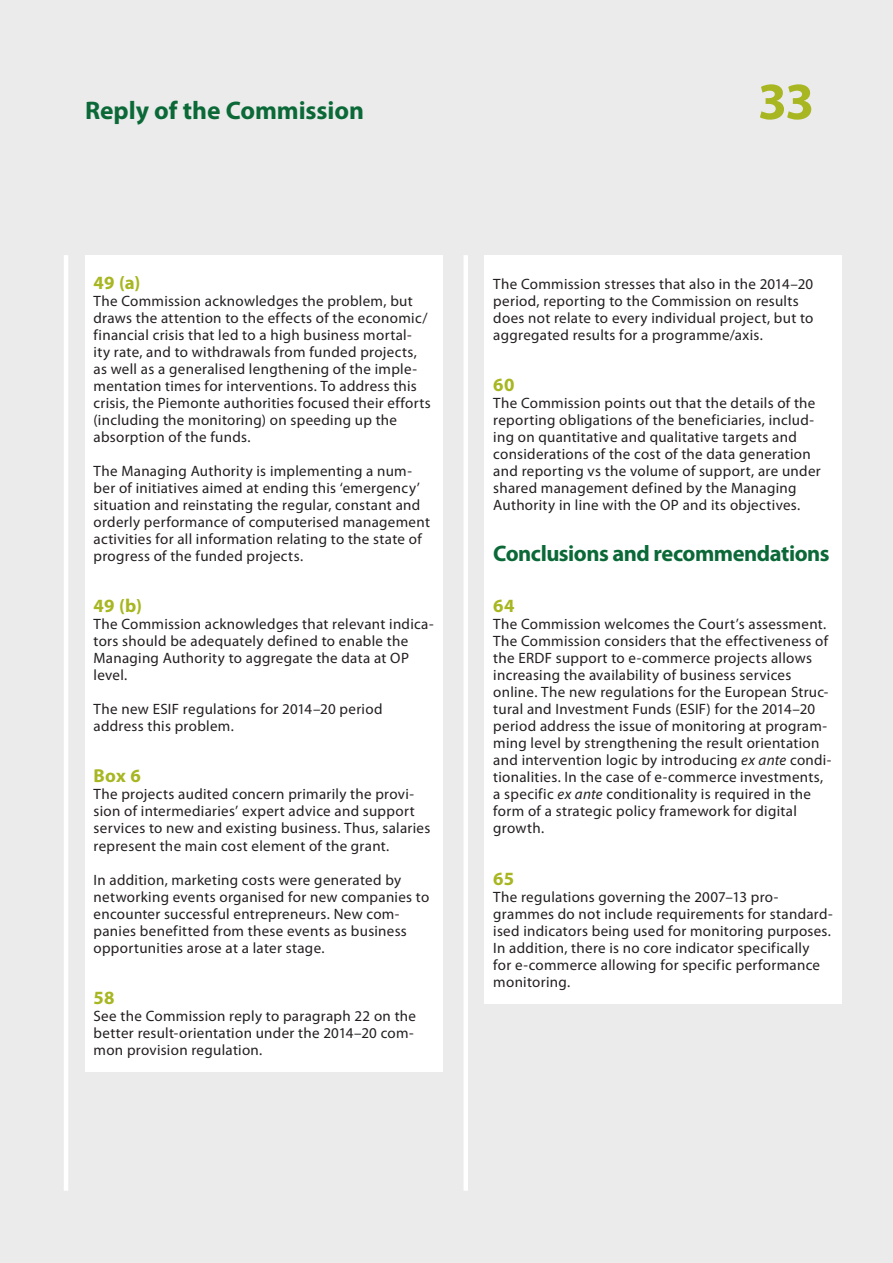
<style>
.page{position:relative;width:893px;height:1263px;background:#ebebeb}
.page>*{position:absolute;margin:0;border:0;box-sizing:border-box;transform-origin:0 0}
.t1{font:700 52.5px "Myriad Pro";color:#a7b621}
.t2{font:700 25.5px "Myriad Pro";letter-spacing:-.005em;color:#0b6938}
.K_02_-_REP_TITRE_1_1{font:700 22.5px "Myriad Pro";letter-spacing:-.025em;color:#0b6938}
.K_03_-_REP_CHIFFRE{font:700 18.75px "Myriad Pro";letter-spacing:.01em;color:#a7b621}
.K_04_-_REP_TEXTE_COU{font:15px/17px "Myriad Pro";letter-spacing:.02em;color:#231f20}
.s1{font-style:italic}
</style>
<div class="page">
<hr style="left:64px;top:255px;width:4px;height:936px;background:#fff">
<div style="left:463px;top:255px;width:5px;height:936px;background:#fff"></div>
<div style="left:485px;top:255px;width:357px;height:748px;background:#fff"></div>
<div style="left:85px;top:255px;width:357px;height:816px;background:#fff"></div>
<h2 class="t2" style="left:85px;top:94px;width:280px">Reply of the Commission</h2>
<h1 class="t1" style="left:758px;top:67px;width:58px">33</h1>
<p class="K_03_-_REP_CHIFFRE" style="left:94px;top:271px;width:48px">49 (a)</p>
<p class="K_04_-_REP_TEXTE_COU" style="left:94px;top:292px;width:339px">The Commission acknowledges the problem, but draws the attention to the effects of the economic/ financial crisis that led to a high business mortal‑ ity rate, and to withdrawals from funded projects, as well as a generalised lengthening of the imple‑ mentation times for interventions. To address this crisis, the Piemonte authorities focused their efforts (including the monitoring) on speeding up the absorption of the funds.</p>
<p class="K_04_-_REP_TEXTE_COU" style="left:94px;top:462px;width:338px">The Managing Authority is implementing a num‑ ber of initiatives aimed at ending this ‘emergency’ situation and reinstating the regular, constant and orderly performance of computerised management activities for all information relating to the state of progress of the funded projects.</p>
<p class="K_03_-_REP_CHIFFRE" style="left:94px;top:594px;width:50px">49 (b)</p>
<p class="K_04_-_REP_TEXTE_COU" style="left:94px;top:616px;width:342px">The Commission acknowledges that relevant indica‑ tors should be adequately defined to enable the Managing Authority to aggregate the data at OP level.</p>
<p class="K_04_-_REP_TEXTE_COU" style="left:94px;top:701px;width:290px">The new ESIF regulations for 2014–20 period address this problem.</p>
<p class="K_03_-_REP_CHIFFRE" style="left:94px;top:764px;width:49px">Box 6</p>
<p class="K_04_-_REP_TEXTE_COU" style="left:94px;top:786px;width:338px">The projects audited concern primarily the provi‑ sion of intermediaries’ expert advice and support services to new and existing business. Thus, salaries represent the main cost element of the grant.</p>
<p class="K_04_-_REP_TEXTE_COU" style="left:94px;top:871px;width:337px">In addition, marketing costs were generated by networking events organised for new companies to encounter successful entrepreneurs. New com‑ panies benefitted from these events as business opportunities arose at a later stage.</p>
<p class="K_03_-_REP_CHIFFRE" style="left:94px;top:985px;width:23px">58</p>
<p class="K_04_-_REP_TEXTE_COU" style="left:94px;top:1007px;width:324px">See the Commission reply to paragraph 22 on the better result‑orientation under the 2014–20 com‑ mon provision regulation.</p>
<p class="K_04_-_REP_TEXTE_COU" style="left:493px;top:275px;width:322px">The Commission stresses that also in the 2014–20 period, reporting to the Commission on results does not relate to every individual project, but to aggregated results for a programme/axis.</p>
<p class="K_03_-_REP_CHIFFRE" style="left:493px;top:373px;width:23px">60</p>
<p class="K_04_-_REP_TEXTE_COU" style="left:493px;top:394px;width:329px">The Commission points out that the details of the reporting obligations of the beneficiaries, includ‑ ing on quantitative and qualitative targets and considerations of the cost of the data generation and reporting vs the volume of support, are under shared management defined by the Managing Authority in line with the OP and its objectives.</p>
<p class="K_02_-_REP_TITRE_1_1" style="left:493px;top:539px;width:338px">Conclusions and recommendations</p>
<p class="K_03_-_REP_CHIFFRE" style="left:493px;top:594px;width:23px">64</p>
<p class="K_04_-_REP_TEXTE_COU" style="left:493px;top:616px;width:340px">The Commission welcomes the Court’s assessment.<br>The Commission considers that the effectiveness of the ERDF support to e‑commerce projects allows increasing the availability of business services online. The new regulations for the European Struc‑ tural and Investment Funds (ESIF) for the 2014–20 period address the issue of monitoring at program‑ ming level by strengthening the result orientation and intervention logic by introducing <span class="s1">ex ante</span> condi‑ tionalities. In the case of e‑commerce investments, a specific <span class="s1">ex ante</span> conditionality is required in the form of a strategic policy framework for digital growth.</p>
<p class="K_03_-_REP_CHIFFRE" style="left:493px;top:866px;width:22px">65</p>
<p class="K_04_-_REP_TEXTE_COU" style="left:493px;top:888px;width:341px">The regulations governing the 2007–13 pro‑ grammes do not include requirements for standard‑ ised indicators being used for monitoring purposes.<br>In addition, there is no core indicator specifically<br>for e‑commerce allowing for specific performance monitoring.</p>
</div>
